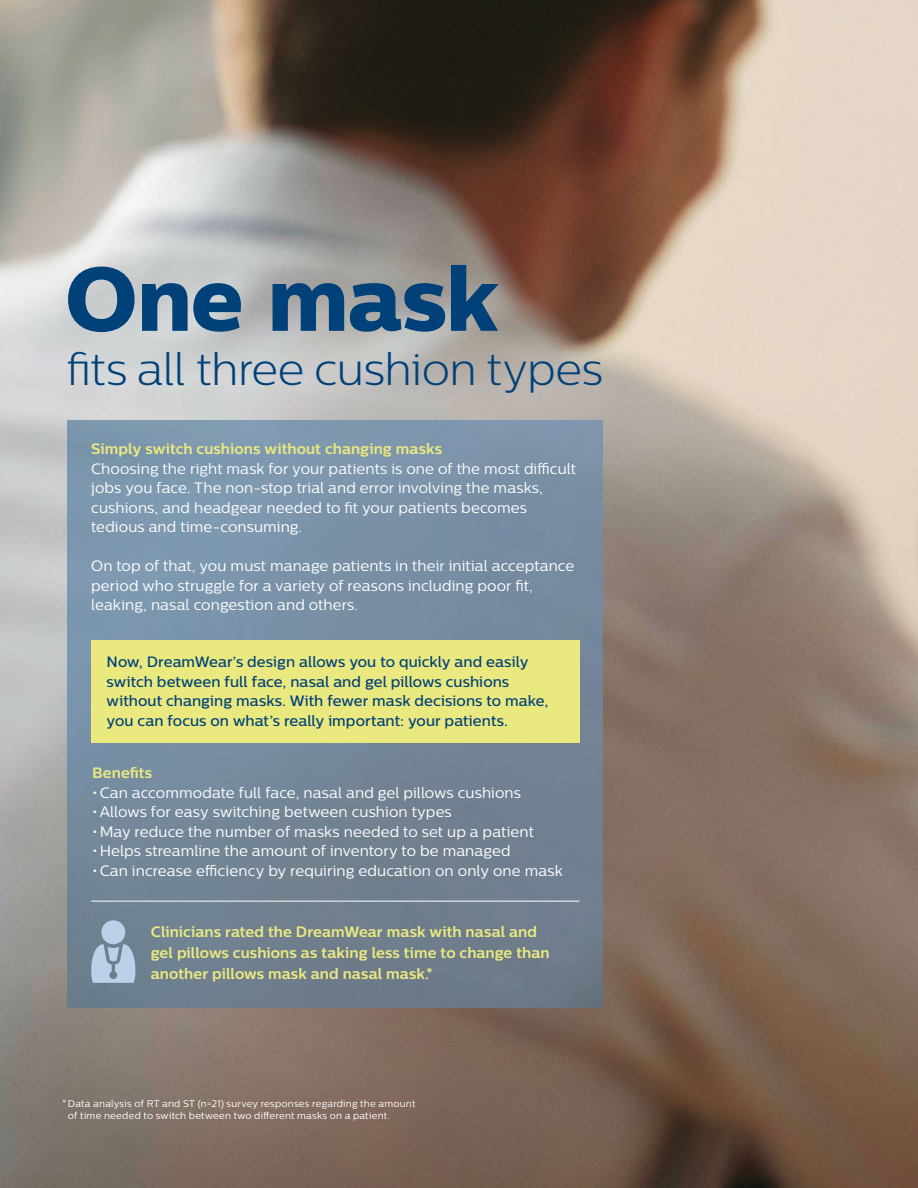
<style>
.page{position:relative;width:918px;height:1188px;background:#fff}
.page>*{position:absolute;margin:0;border:0;box-sizing:border-box;transform-origin:0 0}
.t1{font:90px "Centrale Sans X Bold";letter-spacing:-.01em;color:#004179}
.t2{font:300 45px "Centrale Sans";letter-spacing:-.01em;color:#004179}
.t3{font:15px/19.5px "Centrale Sans";letter-spacing:.005em;color:#fff}
.t4{font:500 15px/19.5px "Centrale Sans";letter-spacing:.005em;color:#004179}
.t5{font:700 15px/21px "Centrale Sans";letter-spacing:.005em;color:#eae980}
.t6{font:9.75px/12px "Centrale Sans";letter-spacing:.02em;color:#fff}
</style>
<div class="page">
<img style="left:0;top:0;width:918px;height:1188px">
<img style="left:68px;top:421px;width:535px;height:587px">
<div style="left:101px;top:920px;width:24px;height:24px;background:#bcd0ea;border-radius:50%"></div>
<svg style="left:91px;top:944px;width:44px;height:39px;background:#a8bcd3"></svg>
<hr style="left:91px;top:901px;width:488px;height:1px;background:#fff">
<div style="left:91px;top:640px;width:488px;height:103px;background:#eae980"></div>
<h1 class="t1" style="left:65px;top:243px;width:435px">One mask</h1>
<h2 class="t2" style="left:67px;top:344px;width:538px">fits all three cushion types</h2>
<p class="t5" style="left:91px;top:438px;width:352px">Simply switch cushions without changing masks</p>
<p class="t3" style="left:91px;top:459px;width:486px">Choosing the right mask for your patients is one of the most difficult jobs you face. The non-stop trial and error involving the masks, cushions, and headgear needed to fit your patients becomes tedious and time-consuming.</p>
<p class="t3" style="left:91px;top:556px;width:485px">On top of that, you must manage patients in their initial acceptance period who struggle for a variety of reasons including poor fit, leaking, nasal congestion and others.</p>
<p class="t4" style="left:107px;top:652px;width:443px">Now, DreamWear’s design allows you to quickly and easily switch between full face, nasal and gel pillows cushions without changing masks. With fewer mask decisions to make, you can focus on what’s really important: your patients.</p>
<p class="t5" style="left:92px;top:762px;width:62px">Benefits</p>
<p class="t3" style="left:92px;top:783px;width:430px">•Can accommodate full face, nasal and gel pillows cushions</p>
<p class="t3" style="left:92px;top:802px;width:361px">•Allows for easy switching between cushion types</p>
<p class="t3" style="left:92px;top:822px;width:443px">•May reduce the number of masks needed to set up a patient</p>
<p class="t3" style="left:92px;top:841px;width:420px">•Helps streamline the amount of inventory to be managed</p>
<p class="t3" style="left:92px;top:861px;width:472px">•Can increase efficiency by requiring education on only one mask</p>
<p class="t5" style="left:151px;top:921px;width:400px">Clinicians rated the DreamWear mask with nasal and gel pillows cushions as taking less time to change than another pillows mask and nasal mask.*</p>
<p class="t6" style="left:68px;top:1098px;width:349px;text-indent:-6px">*Data analysis of RT and ST (n=21) survey responses regarding the amount of time needed to switch between two different masks on a patient.</p>
</div>
